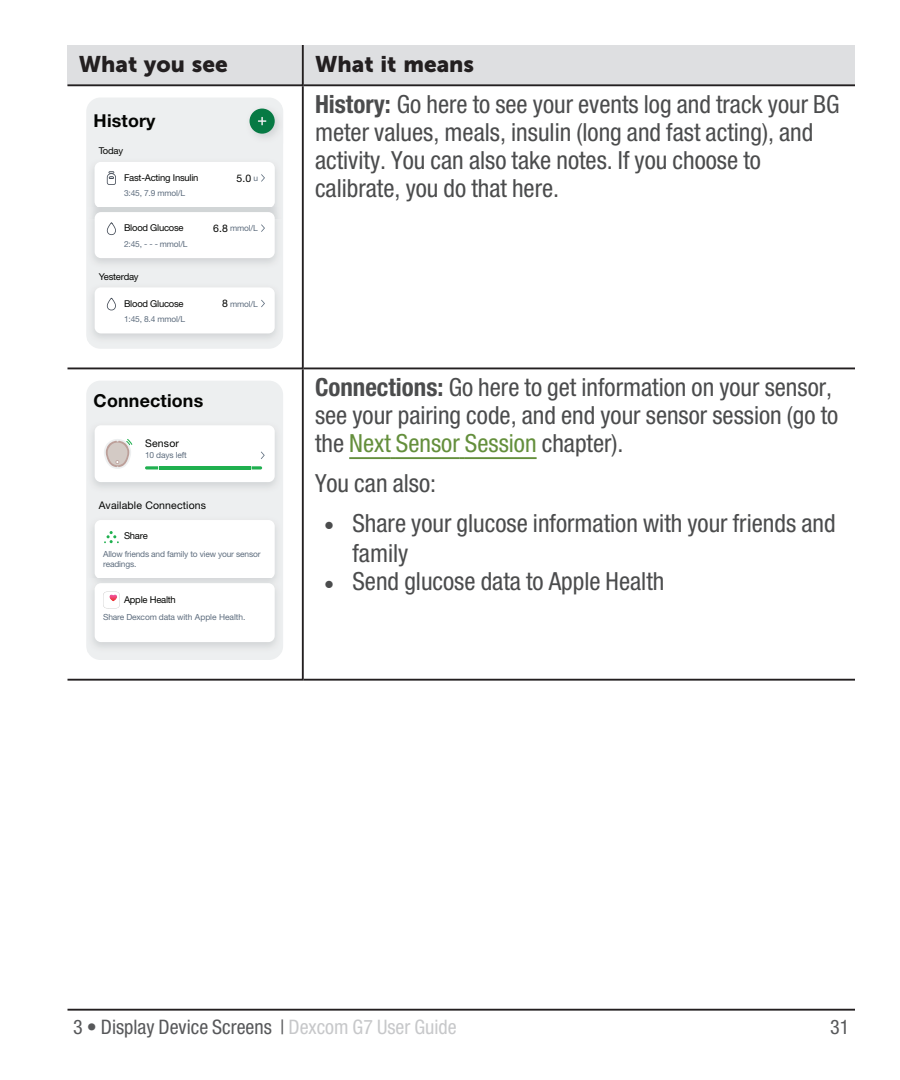
<style>
.page{position:relative;width:900px;height:1080px;background:#fff}
.page>*{position:absolute;margin:0;border:0;box-sizing:border-box;transform-origin:0 0}
.t1{font:condensed 25px/28px "Helvetica Neue LT Pro";color:#4b4c4d}
.t2{font:22.5px "Museo Sans 900";color:#231f20}
.t3{font:condensed 20px "Helvetica Neue LT Pro";color:#57585a}
.t4{font:700 18px "Helvetica Neue LT Pro";letter-spacing:.01em;color:#040503}
.t5{font:700 17.75px "Helvetica Neue LT Pro";letter-spacing:.01em;color:#040503}
.t6{font:10.5px "Helvetica Neue LT Pro";letter-spacing:.015em;color:#040503}
.t7{font:9.5px "Helvetica Neue LT Pro";letter-spacing:-.025em;color:#040503}
.t8{font:8.5px/10.5px "Helvetica Neue LT Pro";letter-spacing:-.02em;color:#5e6d7e}
.t9{font:8.25px "Helvetica Neue LT Pro";letter-spacing:-.02em;color:#5e6d7e}
.s1{font-weight:700}
.s2{font-size:8.25px;color:#5e6d7e}
.s3{font-size:10.5px;color:#040503}
.s4{color:#648f3c}
.s5{color:#c7c8ca}
</style>
<div class="page">
<hr style="left:68px;top:1009px;width:787px;height:2px;background:#231f20">
<div style="left:304px;top:45px;width:551px;height:41px;background:#dedfe1"></div>
<hr style="left:349px;top:457px;width:42px;height:2px;background:#648f3c">
<hr style="left:396px;top:457px;width:64px;height:2px;background:#648f3c">
<hr style="left:465px;top:457px;width:72px;height:2px;background:#648f3c">
<div style="left:67px;top:45px;width:237px;height:39px;background:#dedfe1"></div>
<hr style="left:304px;top:84px;width:551px;height:2px;background:#231f20">
<svg style="left:67px;top:84px;width:238px;height:284px"></svg>
<hr style="left:304px;top:368px;width:551px;height:1px;background:#231f20">
<svg style="left:67px;top:368px;width:238px;height:313px"></svg>
<hr style="left:304px;top:679px;width:551px;height:2px;background:#231f20">
<p class="t2" style="left:79px;top:55px;width:150px">What you see</p>
<p class="t2" style="left:315px;top:55px;width:161px">What it means</p>
<p class="t5" style="left:94px;top:114px;width:63px">History</p>
<p class="t7" style="left:99px;top:147px;width:26px">Today</p>
<p class="t1" style="left:315px;top:94px;width:526px"><span class="s1">History:</span> Go here to see your events log and track your BG meter values, meals, insulin (long and fast acting), and activity. You can also take notes. If you choose to calibrate, you do that here.</p>
<p class="t7" style="left:124px;top:174px;width:76px">Fast-Acting Insulin</p>
<p class="t6" style="left:236px;top:174px;width:23px">5.0 <span class="s2">u</span></p>
<p class="t9" style="left:124px;top:190px;width:63px">3:45, 7.9 mmol/L</p>
<p class="t7" style="left:124px;top:225px;width:61px">Blood Glucose</p>
<p class="t9" style="left:213px;top:225px;width:46px"><span class="s3">6.8</span> mmol/L</p>
<p class="t9" style="left:124px;top:241px;width:65px">2:45, - - - mmol/L</p>
<p class="t7" style="left:99px;top:273px;width:41px">Yesterday</p>
<p class="t7" style="left:124px;top:300px;width:61px">Blood Glucose</p>
<p class="t9" style="left:222px;top:301px;width:37px"><span class="s3">8</span> mmol/L</p>
<p class="t9" style="left:124px;top:316px;width:63px">1:45, 8.4 mmol/L</p>
<p class="t4" style="left:94px;top:390px;width:111px">Connections</p>
<p class="t6" style="left:145px;top:439px;width:36px">Sensor</p>
<p class="t8" style="left:145px;top:450px;width:43px">10 days left</p>
<p class="t6" style="left:99px;top:501px;width:109px">Available Connections</p>
<p class="t7" style="left:124px;top:533px;width:25px">Share</p>
<p class="t8" style="left:103px;top:549px;width:159px">Allow friends and family to view your sensor readings.</p>
<p class="t7" style="left:124px;top:596px;width:53px">Apple Health</p>
<p class="t8" style="left:103px;top:613px;width:144px">Share Dexcom data with Apple Health.</p>
<p class="t1" style="left:315px;top:377px;width:525px"><span class="s1">Connections:</span> Go here to get information on your sensor, see your pairing code, and end your sensor session (go to the <span class="s4">Next Sensor Session</span> chapter).</p>
<p class="t1" style="left:315px;top:473px;width:123px">You can also:</p>
<p class="t1" style="left:352px;top:512px;width:485px;line-height:30px;text-indent:-28px">● Share your glucose information with your friends and family</p>
<p class="t1" style="left:324px;top:571px;width:342px">● Send glucose data to Apple Health</p>
<p class="t3" style="left:73px;top:1020px;width:385px">3 • Display Device Screens | <span class="s5">Dexcom G7 User Guide</span></p>
<p class="t3" style="left:830px;top:1020px;width:21px">31</p>
</div>
